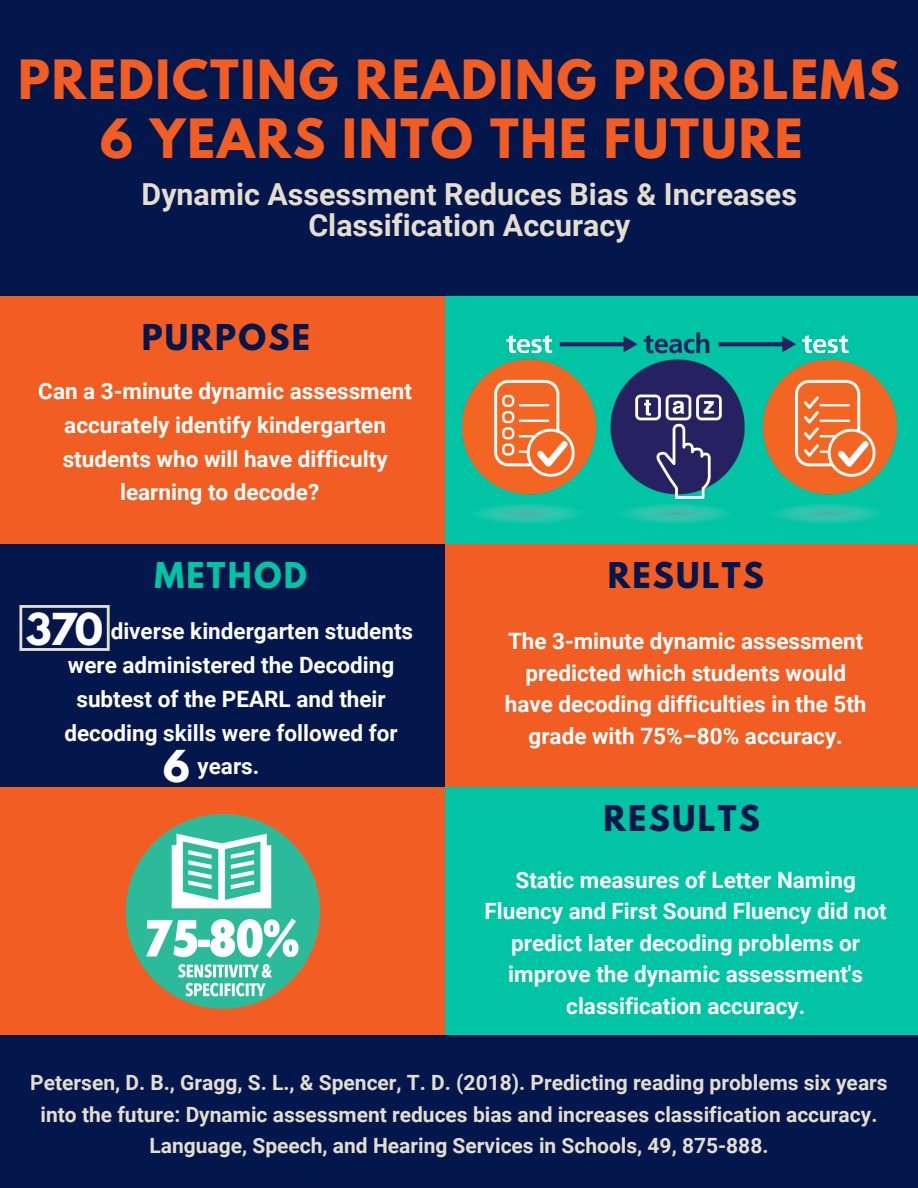
<style>
.page{position:relative;width:918px;height:1188px;background:#03174d}
.page>*{position:absolute;margin:0;border:0;box-sizing:border-box;transform-origin:0 0}
.t1{font:700 48px/59.7px "League Spartan";letter-spacing:.04em;color:#f15d22;text-align:center}
.t2{font:700 39px "League Spartan";color:#fff}
.t3{font:700 31.5px "League Spartan";letter-spacing:.07em;color:#03174d}
.t4{font:700 31.5px "League Spartan";letter-spacing:.07em;color:#00c4a3}
.t5{font:700 30.3px/31.5px "Roboto";color:#e5decf;text-align:center}
.t6{font:700 22.5px/31.5px "Roboto";color:#fff;text-align:center}
.t7{font:700 21px/31.5px "Roboto";color:#e5decf;text-align:center}
</style>
<div class="page">
<div style="left:0;top:297px;width:452px;height:247px;background:#f15d22"></div>
<div style="left:445px;top:297px;width:473px;height:247px;background:#00c4a3"></div>
<div style="left:0;top:788px;width:446px;height:247px;background:#f15d22"></div>
<div style="left:445px;top:544px;width:473px;height:244px;background:#f15d22"></div>
<div style="left:445px;top:788px;width:473px;height:247px;background:#00c4a3"></div>
<svg style="left:19px;top:605px;width:91px;height:46px"></svg>
<img style="left:463px;top:332px;width:434px;height:191px">
<img style="left:126px;top:815px;width:194px;height:193px">
<p class="t1" style="left:18px;top:56px;width:883px">PREDICTING READING PROBLEMS<br>6 YEARS INTO THE FUTURE</p>
<p class="t5" style="left:142px;top:179px;width:657px">Dynamic Assessment Reduces Bias &amp; Increases<br>Classification Accuracy</p>
<p class="t3" style="left:142px;top:322px;width:170px">PURPOSE</p>
<p class="t6" style="left:38px;top:375px;width:375px;line-height:33.8px">Can a 3-minute dynamic assessment accurately identify kindergarten students who will have difficulty learning to decode?</p>
<p class="t4" style="left:154px;top:560px;width:154px">METHOD</p>
<p class="t2" style="left:26px;top:610px;width:79px">370</p>
<p class="t6" style="left:111px;top:616px;width:304px">diverse kindergarten students</p>
<p class="t6" style="left:68px;top:650px;width:328px">were administered the Decoding</p>
<p class="t6" style="left:76px;top:684px;width:311px">subtest of the PEARL and their</p>
<p class="t6" style="left:64px;top:717px;width:335px">decoding skills were followed for</p>
<p class="t6" style="left:198px;top:751px;width:63px">years.</p>
<p class="t2" style="left:163px;top:747px;width:28px">6</p>
<p class="t3" style="left:608px;top:560px;width:158px">RESULTS</p>
<p class="t6" style="left:505px;top:626px;width:363px">The 3-minute dynamic assessment predicted which students would have decoding difficulties in the 5th grade with 75%–80% accuracy.</p>
<p class="t3" style="left:603px;top:803px;width:158px">RESULTS</p>
<p class="t6" style="left:485px;top:864px;width:404px">Static measures of Letter Naming Fluency and First Sound Fluency did not predict later decoding problems or improve the dynamic assessment's classification accuracy.</p>
<p class="t7" style="left:30px;top:1067px;width:859px">Petersen, D. B., Gragg, S. L., &amp; Spencer, T. D. (2018). Predicting reading problems six years into the future: Dynamic assessment reduces bias and increases classification accuracy.<br>Language, Speech, and Hearing Services in Schools, 49, 875-888.</p>
</div>
